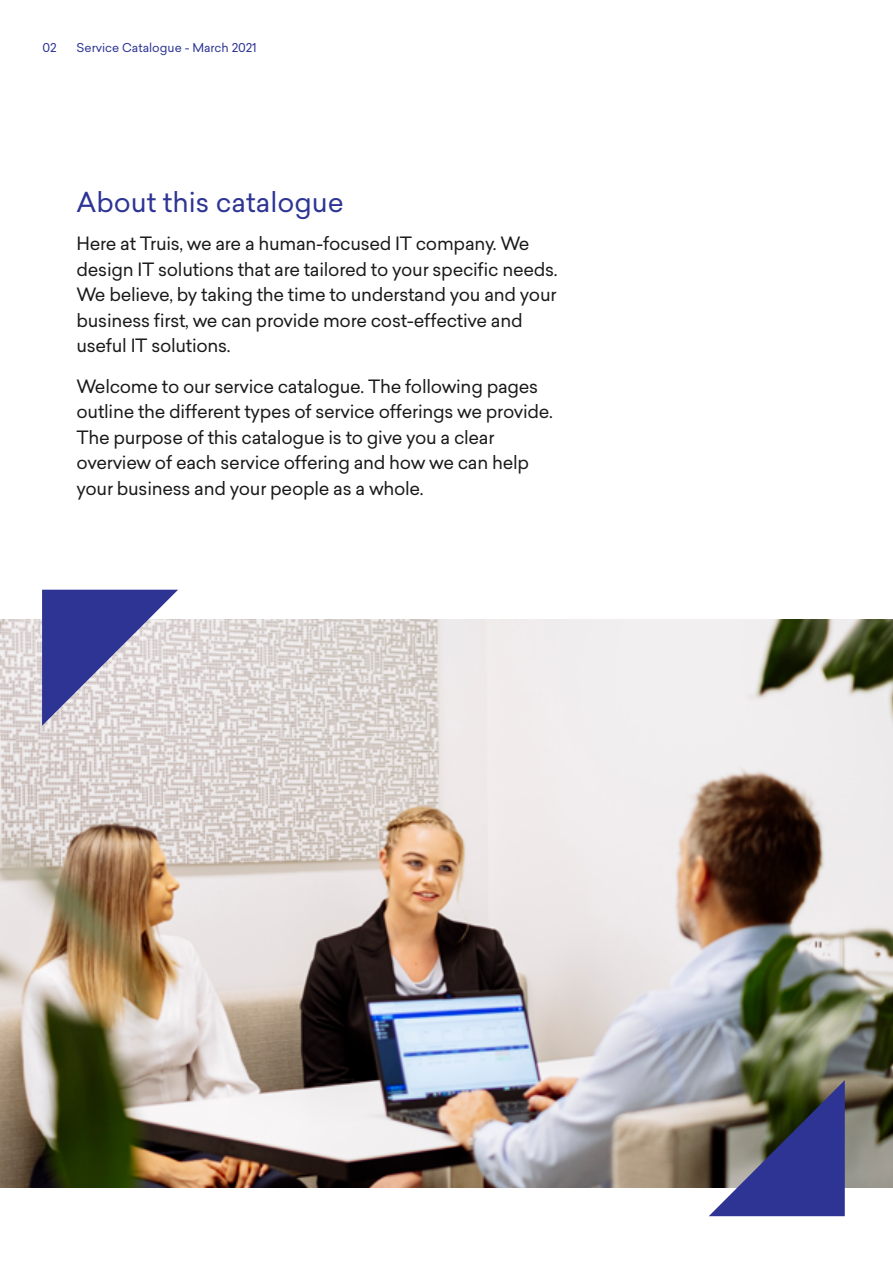
<style>
.page{position:relative;width:893px;height:1263px;background:#fff}
.page>*{position:absolute;margin:0;border:0;box-sizing:border-box;transform-origin:0 0}
.t1{font:27px "Sailec";color:#2d3494}
.t2{font:18px/25.5px "Sailec";letter-spacing:-.015em;color:#1a1a1a}
.t3{font:12px "Sailec";color:#2d3494}
</style>
<div class="page">
<img style="left:0;top:619px;width:893px;height:568px">
<svg style="left:42px;top:590px;width:136px;height:136px"></svg>
<svg style="left:709px;top:1080px;width:136px;height:136px"></svg>
<p class="t3" style="left:43px;top:39px;width:16px">02</p>
<p class="t3" style="left:77px;top:39px;width:182px">Service Catalogue - March 2021</p>
<h1 class="t1" style="left:77px;top:183px;width:269px">About this catalogue</h1>
<p class="t2" style="left:77px;top:231px;width:482px">Here at Truis, we are a human-focused IT company. We design IT solutions that are tailored to your specific needs.<br>We believe, by taking the time to understand you and your business first, we can provide more cost-effective and useful IT solutions.</p>
<p class="t2" style="left:77px;top:373px;width:478px">Welcome to our service catalogue. The following pages outline the different types of service offerings we provide.<br>The purpose of this catalogue is to give you a clear overview of each service offering and how we can help your business and your people as a whole.</p>
</div>
